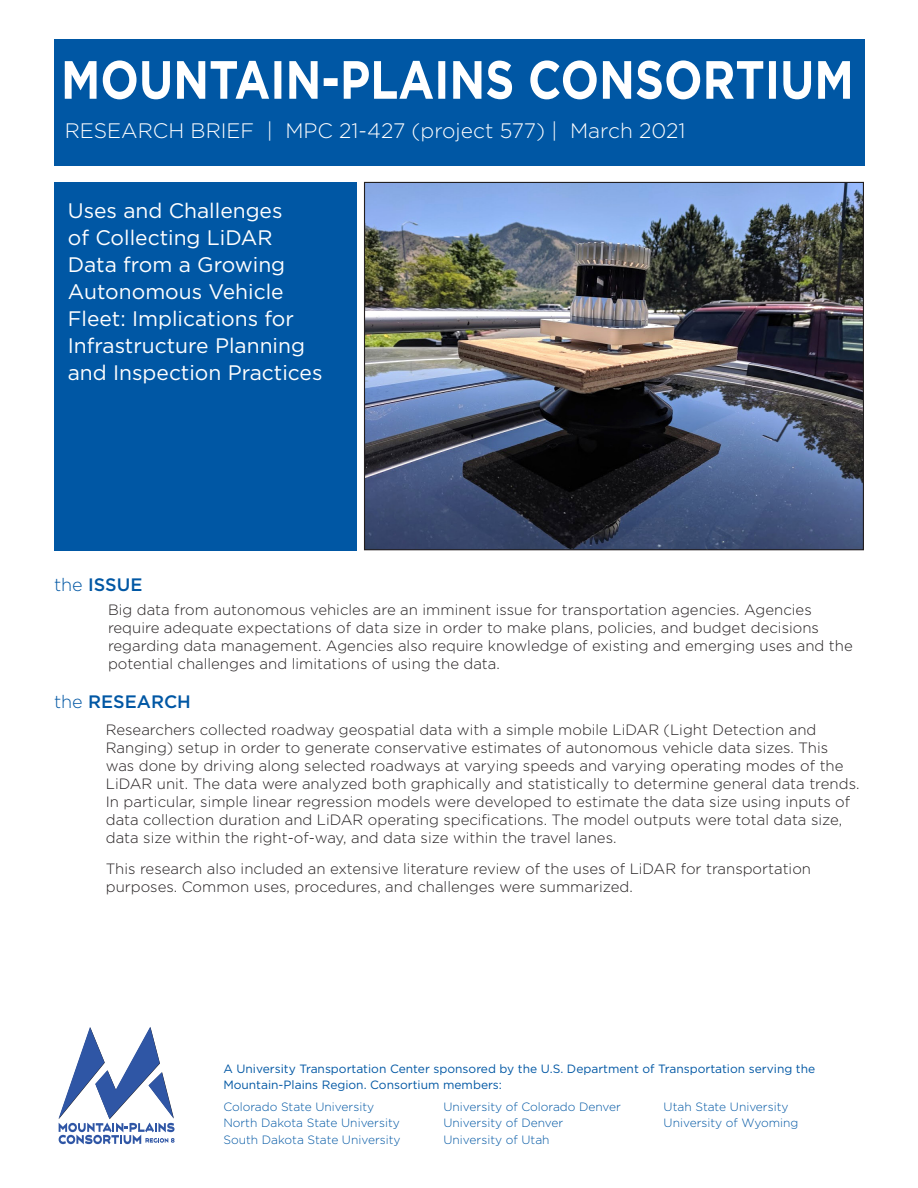
<style>
.page{position:relative;width:918px;height:1188px;background:#fff}
.page>*{position:absolute;margin:0;border:0;box-sizing:border-box;transform-origin:0 0}
.t1{font:21px/27px "Gotham";color:#fff}
.t2{font:300 20.85px "Gotham";color:#fff}
.t3{font:500 18px "Gotham";color:#0057a4}
.t4{font:300 15px/18px "Gotham";color:#231f20}
.t5{font:300 12px/16.5px "Gotham";color:#0057a4}
.t6{font:12px "Gotham";color:#0057a4}
.s1{font-weight:300}
</style>
<div class="page">
<div style="left:54px;top:182px;width:303px;height:368px;background:#0057a4"></div>
<img style="left:366px;top:184px;width:496px;height:364px">
<div style="left:54px;top:39px;width:810px;height:127px;background:#0057a4"></div>
<svg style="left:65px;top:60px;width:785px;height:39px"></svg>
<svg style="left:58px;top:1027px;width:117px;height:117px"></svg>
<p class="t2" style="left:65px;top:117px;width:622px">RESEARCH BRIEF | MPC 21-427 (project 577) | March 2021</p>
<p class="t1" style="left:68px;top:196px;width:256px">Uses and Challenges<br>of Collecting LiDAR<br>Data from a Growing<br>Autonomous Vehicle<br>Fleet: Implications for<br>Infrastructure Planning and Inspection Practices</p>
<p class="t3" style="left:54px;top:573px;width:90px"><span class="s1">the</span> ISSUE</p>
<p class="t4" style="left:108px;top:600px;width:746px">Big data from autonomous vehicles are an imminent issue for transportation agencies. Agencies require adequate expectations of data size in order to make plans, policies, and budget decisions regarding data management. Agencies also require knowledge of existing and emerging uses and the potential challenges and limitations of using the data.</p>
<p class="t3" style="left:54px;top:689px;width:138px"><span class="s1">the</span> RESEARCH</p>
<p class="t4" style="left:106px;top:721px;width:755px">Researchers collected roadway geospatial data with a simple mobile LiDAR (Light Detection and Ranging) setup in order to generate conservative estimates of autonomous vehicle data sizes. This was done by driving along selected roadways at varying speeds and varying operating modes of the LiDAR unit. The data were analyzed both graphically and statistically to determine general data trends.<br>In particular, simple linear regression models were developed to estimate the data size using inputs of data collection duration and LiDAR operating specifications. The model outputs were total data size, data size within the right-of-way, and data size within the travel lanes.</p>
<p class="t4" style="left:106px;top:860px;width:707px">This research also included an extensive literature review of the uses of LiDAR for transportation purposes. Common uses, procedures, and challenges were summarized.</p>
<p class="t6" style="left:223px;top:1061px;width:593px">A University Transportation Center sponsored by the U.S. Department of Transportation serving the</p>
<p class="t6" style="left:223px;top:1077px;width:280px">Mountain-Plains Region. Consortium members:</p>
<p class="t5" style="left:223px;top:1098px;width:179px">Colorado State University<br>North Dakota State University<br>South Dakota State University</p>
<p class="t5" style="left:444px;top:1098px;width:179px">University of Colorado Denver</p>
<p class="t5" style="left:444px;top:1114px;width:121px">University of Denver</p>
<p class="t5" style="left:444px;top:1131px;width:108px">University of Utah</p>
<p class="t5" style="left:664px;top:1098px;width:126px">Utah State University</p>
<p class="t5" style="left:664px;top:1114px;width:136px">University of Wyoming</p>
</div>
